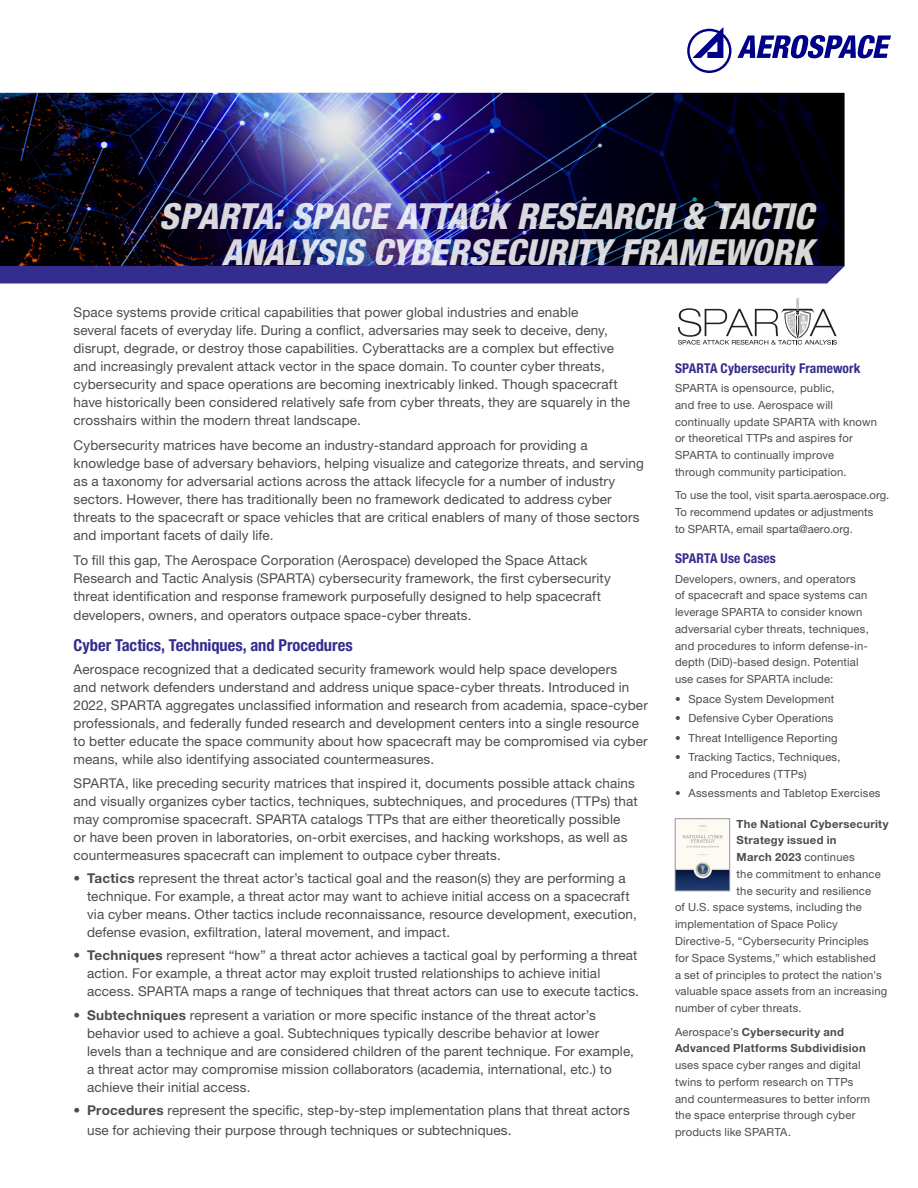
<style>
.page{position:relative;width:918px;height:1188px;background:#fff}
.page>*{position:absolute;margin:0;border:0;box-sizing:border-box;transform-origin:0 0}
.t1{font:italic 800 condensed 36px/36px "Helvetica Neue LT Std";letter-spacing:-.01em;color:#fff;text-align:right}
.t2{font:700 condensed 16.5px "Helvetica Neue LT Std";color:#342d8d}
.t3{font:13.5px/18px "Helvetica Neue LT Std";letter-spacing:.01em;color:#4b4c4d}
.t4{font:700 condensed 13.5px "Helvetica Neue LT Std";letter-spacing:.005em;color:#342d8d}
.t5{font:11.25px/16.8px "Helvetica Neue LT Std";letter-spacing:.015em;color:#4b4c4d}
.t6{font:700 11.25px "Helvetica Neue LT Std";letter-spacing:.025em;color:#4b4c4d}
.s1{font-weight:700}
.s2{font-weight:400}
</style>
<div class="page">
<img style="left:0;top:93px;width:844px;height:173px">
<svg style="left:737px;top:35px;width:154px;height:23px"></svg>
<svg style="left:687px;top:27px;width:44px;height:46px"></svg>
<div style="left:0;top:266px;width:845px;height:18px;background:#342d8d"></div>
<svg style="left:678px;top:298px;width:159px;height:47px"></svg>
<img style="left:677px;top:820px;width:51px;height:69px">
<div style="left:675px;top:818px;width:55px;height:73px;border:1px solid #939598"></div>
<h1 class="t1" style="left:160px;top:198px;width:655px">SPARTA: SPACE ATTACK RESEARCH &amp; TACTIC<br>ANALYSIS CYBERSECURITY FRAMEWORK</h1>
<p class="t3" style="left:74px;top:303px;width:558px">Space systems provide critical capabilities that power global industries and enable<br>several facets of everyday life. During a conflict, adversaries may seek to deceive, deny, disrupt, degrade, or destroy those capabilities. Cyberattacks are a complex but effective and increasingly prevalent attack vector in the space domain. To counter cyber threats, cybersecurity and space operations are becoming inextricably linked. Though spacecraft have historically been considered relatively safe from cyber threats, they are squarely in the crosshairs within the modern threat landscape.</p>
<p class="t3" style="left:74px;top:436px;width:572px">Cybersecurity matrices have become an industry-standard approach for providing a knowledge base of adversary behaviors, helping visualize and categorize threats, and serving as a taxonomy for adversarial actions across the attack lifecycle for a number of industry sectors. However, there has traditionally been no framework dedicated to address cyber threats to the spacecraft or space vehicles that are critical enablers of many of those sectors and important facets of daily life.</p>
<p class="t3" style="left:74px;top:551px;width:539px">To fill this gap, The Aerospace Corporation (Aerospace) developed the Space Attack<br>Research and Tactic Analysis (SPARTA) cybersecurity framework, the first cybersecurity threat identification and response framework purposefully designed to help spacecraft</p>
<p class="t3" style="left:74px;top:606px;width:399px">developers, owners, and operators outpace space-cyber threats.</p>
<p class="t2" style="left:74px;top:635px;width:281px">Cyber Tactics, Techniques, and Procedures</p>
<p class="t3" style="left:74px;top:660px;width:576px">Aerospace recognized that a dedicated security framework would help space developers<br>and network defenders understand and address unique space-cyber threats. Introduced in 2022, SPARTA aggregates unclassified information and research from academia, space-cyber professionals, and federally funded research and development centers into a single resource to better educate the space community about how spacecraft may be compromised via cyber means, while also identifying associated countermeasures.</p>
<p class="t3" style="left:74px;top:774px;width:566px">SPARTA, like preceding security matrices that inspired it, documents possible attack chains and visually organizes cyber tactics, techniques, subtechniques, and procedures (TTPs) that may compromise spacecraft. SPARTA catalogs TTPs that are either theoretically possible<br>or have been proven in laboratories, on-orbit exercises, and hacking workshops, as well as countermeasures spacecraft can implement to outpace cyber threats.</p>
<p class="t3" style="left:87px;top:869px;width:551px;text-indent:-14px"><span class="s1">• Tactics</span> represent the threat actor’s tactical goal and the reason(s) they are performing a technique. For example, a threat actor may want to achieve initial access on a spacecraft via cyber means. Other tactics include reconnaissance, resource development, execution, defense evasion, exfiltration, lateral movement, and impact.</p>
<p class="t3" style="left:87px;top:946px;width:553px;text-indent:-14px"><span class="s1">• Techniques</span> represent “how” a threat actor achieves a tactical goal by performing a threat action. For example, a threat actor may exploit trusted relationships to achieve initial access. SPARTA maps a range of techniques that threat actors can use to execute tactics.</p>
<p class="t3" style="left:87px;top:1006px;width:548px;text-indent:-14px"><span class="s1">• Subtechniques</span> represent a variation or more specific instance of the threat actor’s behavior used to achieve a goal. Subtechniques typically describe behavior at lower levels than a technique and are considered children of the parent technique. For example, a threat actor may compromise mission collaborators (academia, international, etc.) to achieve their initial access.</p>
<p class="t3" style="left:87px;top:1100px;width:544px;line-height:19.5px;text-indent:-14px"><span class="s1">• Procedures</span> represent the specific, step-by-step implementation plans that threat actors use for achieving their purpose through techniques or subtechniques.</p>
<p class="t4" style="left:675px;top:360px;width:187px">SPARTA Cybersecurity Framework</p>
<p class="t5" style="left:675px;top:379px;width:204px">SPARTA is opensource, public,<br>and free to use. Aerospace will continually update SPARTA with known or theoretical TTPs and aspires for SPARTA to continually improve<br>through community participation.</p>
<p class="t5" style="left:675px;top:487px;width:216px">To use the tool, visit sparta.aerospace.org.<br>To recommend updates or adjustments<br>to SPARTA, email sparta@aero.org.</p>
<p class="t4" style="left:675px;top:550px;width:102px">SPARTA Use Cases</p>
<p class="t5" style="left:675px;top:570px;width:195px">Developers, owners, and operators<br>of spacecraft and space systems can leverage SPARTA to consider known adversarial cyber threats, techniques, and procedures to inform defense-in&shy;depth (DiD)-based design. Potential use cases for SPARTA include:</p>
<p class="t5" style="left:675px;top:690px;width:161px">• Space System Development</p>
<p class="t5" style="left:675px;top:710px;width:160px">• Defensive Cyber Operations</p>
<p class="t5" style="left:675px;top:729px;width:164px">• Threat Intelligence Reporting</p>
<p class="t5" style="left:688px;top:749px;width:154px;text-indent:-14px">• Tracking Tactics, Techniques, and Procedures (TTPs)</p>
<p class="t5" style="left:675px;top:785px;width:207px">• Assessments and Tabletop Exercises</p>
<p class="t6" style="left:737px;top:817px;width:153px">The National Cybersecurity</p>
<p class="t6" style="left:737px;top:833px;width:101px">Strategy issued in</p>
<p class="t6" style="left:737px;top:850px;width:120px">March 2023 <span class="s2">continues</span></p>
<p class="t5" style="left:737px;top:865px;width:146px">the commitment to enhance</p>
<p class="t5" style="left:737px;top:882px;width:136px">the security and resilience</p>
<p class="t5" style="left:675px;top:899px;width:189px">of U.S. space systems, including the</p>
<p class="t5" style="left:675px;top:916px;width:164px">implementation of Space Policy</p>
<p class="t5" style="left:675px;top:932px;width:195px">Directive-5, “Cybersecurity Principles</p>
<p class="t5" style="left:675px;top:949px;width:202px">for Space Systems,” which established</p>
<p class="t5" style="left:675px;top:966px;width:208px">a set of principles to protect the nation's</p>
<p class="t5" style="left:675px;top:983px;width:214px">valuable space assets from an increasing</p>
<p class="t5" style="left:675px;top:999px;width:128px">number of cyber threats.</p>
<p class="t5" style="left:675px;top:1023px;width:196px">Aerospace’s <span class="s1">Cybersecurity and Advanced Platforms Subdividision </span>uses space cyber ranges and digital twins to perform research on TTPs and countermeasures to better inform the space enterprise through cyber products like SPARTA.</p>
</div>
